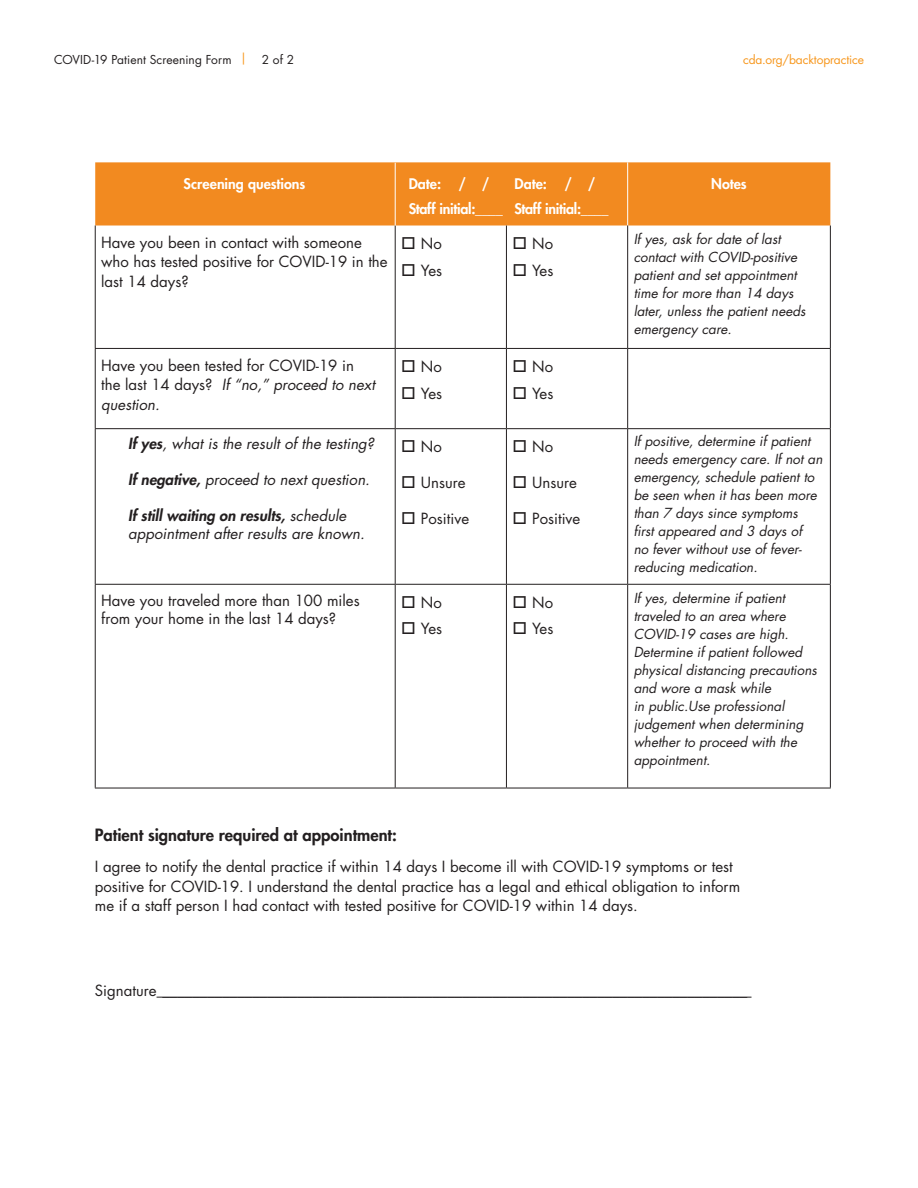
<style>
.page{position:relative;width:918px;height:1188px;background:#fff}
.page>*{position:absolute;margin:0;border:0;box-sizing:border-box;transform-origin:0 0}
.t1{font:800 16.5px "Futura Std";color:#231f20}
.t2{font:15px/19.5px "Futura Std";color:#231f20}
.t3{font:italic 15px/18px "Futura Std";color:#231f20}
.Table_Title_Subhead{font:800 14.25px "Futura Std";color:#fff}
.Table_Title_Subhead-2{font:800 14.25px "Futura Std";letter-spacing:-.02em;color:#fff}
.t4{font:italic 13.5px/18px "Futura Std";color:#231f20}
.Top_Header{font:12px "Futura Std";letter-spacing:.005em;color:#231f20}
.Top_Header_TDSC_COM{font:12px "Futura Std";letter-spacing:-.005em;color:#f7971d}
.s1{color:#f7971d}
.s2{color:#f28a20}
.s3{font-style:italic}
.s4{font-weight:800}
</style>
<div class="page">
<hr style="left:157px;top:997px;width:595px;height:1px;background:#231f20">
<div style="left:95px;top:162px;width:735px;height:64px;background:#f28a20"></div>
<hr style="left:627px;top:162px;width:1px;height:64px;background:#fff">
<hr style="left:95px;top:226px;width:1px;height:122px;background:#231f20">
<hr style="left:395px;top:226px;width:1px;height:122px;background:#231f20">
<hr style="left:506px;top:226px;width:1px;height:122px;background:#231f20">
<hr style="left:627px;top:226px;width:1px;height:122px;background:#231f20">
<hr style="left:830px;top:226px;width:1px;height:122px;background:#231f20">
<hr style="left:95px;top:348px;width:300px;height:1px;background:#231f20">
<hr style="left:95px;top:349px;width:1px;height:79px;background:#231f20">
<hr style="left:395px;top:348px;width:111px;height:1px;background:#231f20">
<hr style="left:395px;top:349px;width:1px;height:79px;background:#231f20">
<hr style="left:506px;top:348px;width:122px;height:1px;background:#231f20">
<hr style="left:506px;top:349px;width:1px;height:79px;background:#231f20">
<hr style="left:628px;top:348px;width:203px;height:1px;background:#231f20">
<hr style="left:627px;top:349px;width:1px;height:79px;background:#231f20">
<hr style="left:830px;top:349px;width:1px;height:79px;background:#231f20">
<hr style="left:95px;top:428px;width:300px;height:1px;background:#231f20">
<hr style="left:95px;top:429px;width:1px;height:155px;background:#231f20">
<hr style="left:395px;top:428px;width:111px;height:1px;background:#231f20">
<hr style="left:395px;top:429px;width:1px;height:155px;background:#231f20">
<hr style="left:506px;top:428px;width:122px;height:1px;background:#231f20">
<hr style="left:506px;top:429px;width:1px;height:155px;background:#231f20">
<hr style="left:628px;top:428px;width:203px;height:1px;background:#231f20">
<hr style="left:627px;top:429px;width:1px;height:155px;background:#231f20">
<hr style="left:830px;top:429px;width:1px;height:155px;background:#231f20">
<hr style="left:95px;top:584px;width:300px;height:1px;background:#231f20">
<hr style="left:95px;top:585px;width:1px;height:203px;background:#231f20">
<hr style="left:395px;top:584px;width:111px;height:1px;background:#231f20">
<hr style="left:395px;top:585px;width:1px;height:203px;background:#231f20">
<hr style="left:506px;top:584px;width:122px;height:1px;background:#231f20">
<hr style="left:506px;top:585px;width:1px;height:203px;background:#231f20">
<hr style="left:628px;top:584px;width:203px;height:1px;background:#231f20">
<hr style="left:627px;top:585px;width:1px;height:203px;background:#231f20">
<hr style="left:830px;top:585px;width:1px;height:203px;background:#231f20">
<hr style="left:95px;top:788px;width:300px;height:1px;background:#231f20">
<hr style="left:395px;top:788px;width:111px;height:1px;background:#231f20">
<hr style="left:506px;top:788px;width:122px;height:1px;background:#231f20">
<hr style="left:628px;top:788px;width:203px;height:1px;background:#231f20">
<hr style="left:395px;top:163px;width:1px;height:63px;background:#fff">
<p class="Top_Header" style="left:54px;top:52px;width:242px">COVID-19 Patient Screening Form <span class="s1">|</span> 2 of 2</p>
<p class="Top_Header_TDSC_COM" style="left:743px;top:52px;width:122px">cda.org/backtopractice</p>
<p class="Table_Title_Subhead" style="left:184px;top:175px;width:123px">Screening questions</p>
<p class="Table_Title_Subhead" style="left:409px;top:175px;width:188px">Date: <span class="s2">xx</span>/<span class="s2">xx</span>/<span class="s2">xx</span> Date: <span class="s2">xx</span>/<span class="s2">xx</span>/</p>
<p class="Table_Title_Subhead-2" style="left:409px;top:199px;width:201px">Staff initial:____ Staff initial:____</p>
<p class="t2" style="left:101px;top:233px;width:288px">Have you been in contact with someone who has tested positive for COVID-19 in the last 14 days?</p>
<p class="t2" style="left:401px;top:234px;width:42px">□ No</p>
<p class="t2" style="left:401px;top:261px;width:42px">□ Yes</p>
<p class="t2" style="left:101px;top:355px;width:275px">Have you been tested for COVID-19 in the last 14 days? <span class="s3">If “no,” proceed to next question.</span></p>
<p class="t2" style="left:401px;top:357px;width:42px">□ No</p>
<p class="t2" style="left:401px;top:384px;width:42px">□ Yes</p>
<p class="t3" style="left:128px;top:434px;width:248px"><span class="s4">If yes</span>, what is the result of the testing?</p>
<p class="t3" style="left:128px;top:470px;width:243px"><span class="s4">If negative,</span> proceed to next question.</p>
<p class="t3" style="left:128px;top:506px;width:238px"><span class="s4">If still waiting on results,</span> schedule appointment after results are known.</p>
<p class="t2" style="left:401px;top:437px;width:42px">□ No</p>
<p class="t2" style="left:401px;top:473px;width:66px">□ Unsure</p>
<p class="t2" style="left:401px;top:509px;width:69px">□ Positive</p>
<p class="t2" style="left:101px;top:592px;width:260px;line-height:18px">Have you traveled more than 100 miles from your home in the last 14 days?</p>
<p class="t2" style="left:401px;top:593px;width:42px">□ No</p>
<p class="t2" style="left:401px;top:619px;width:42px">□ Yes</p>
<p class="t2" style="left:512px;top:234px;width:42px">□ No</p>
<p class="t2" style="left:512px;top:261px;width:42px">□ Yes</p>
<p class="t2" style="left:512px;top:357px;width:42px">□ No</p>
<p class="t2" style="left:512px;top:384px;width:42px">□ Yes</p>
<p class="t2" style="left:512px;top:437px;width:42px">□ No</p>
<p class="t2" style="left:512px;top:473px;width:66px">□ Unsure</p>
<p class="t2" style="left:512px;top:509px;width:69px">□ Positive</p>
<p class="t2" style="left:512px;top:593px;width:42px">□ No</p>
<p class="t2" style="left:512px;top:619px;width:42px">□ Yes</p>
<p class="Table_Title_Subhead" style="left:711px;top:175px;width:37px">Notes</p>
<p class="t4" style="left:634px;top:230px;width:173px">If yes, ask for date of last contact with COVID-positive patient and set appointment time for more than 14 days later, unless the patient needs emergency care.</p>
<p class="t4" style="left:634px;top:432px;width:190px">If positive, determine if patient needs emergency care. If not an emergency, schedule patient to be seen when it has been more than 7 days since symptoms<br>first appeared and 3 days of<br>no fever without use of fever&shy;reducing medication.</p>
<p class="t4" style="left:634px;top:589px;width:185px">If yes, determine if patient traveled to an area where<br>COVID-19 cases are high.<br>Determine if patient followed physical distancing precautions and wore a mask while<br>in public.Use professional judgement when determining whether to proceed with the appointment.</p>
<p class="t1" style="left:95px;top:824px;width:304px">Patient signature required at appointment:</p>
<p class="t2" style="left:95px;top:857px;width:647px">I agree to notify the dental practice if within 14 days I become ill with COVID-19 symptoms or test positive for COVID-19. I understand the dental practice has a legal and ethical obligation to inform me if a staff person I had contact with tested positive for COVID-19 within 14 days.</p>
<p class="t2" style="left:95px;top:981px;width:654px">Signature ______________________________________________________________________________</p>
</div>
